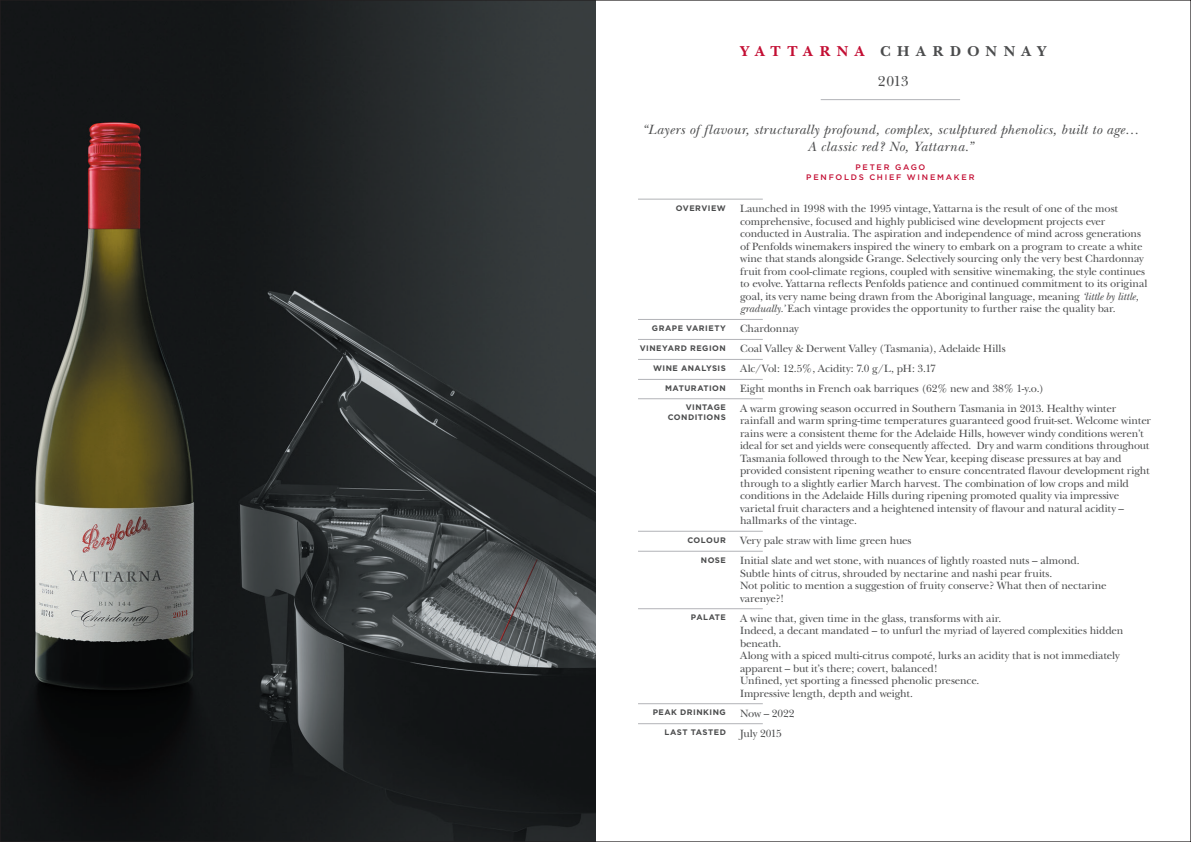
<style>
.page{position:relative;width:1191px;height:842px;background:#fff}
.page>*{position:absolute;margin:0;border:0;box-sizing:border-box;transform-origin:0 0}
.t1{font:700 15px/30px "New Baskerville";letter-spacing:.415em;color:#4b4c4d;text-align:center}
.t2{font:italic 14px/17px "New Baskerville";letter-spacing:.02em;color:#4b4c4d;text-align:center}
.t3{font:11px/12.5px "New Baskerville";letter-spacing:-.01em;color:#4b4c4d}
.t4{font:700 8px/10px "Gotham HTF";letter-spacing:.06em;color:#4b4c4d;text-align:right}
.t5{font:500 8px/10px "Gotham HTF";letter-spacing:.22em;color:#c30e33;text-align:center}
.s1{color:#c30e33}
.s2{font-weight:400}
.s3{font-style:italic}
</style>
<div class="page">
<img style="left:2px;top:2px;width:593px;height:838px">
<hr style="left:638px;top:199px;width:125px;height:1px;background:#b2b3b7">
<hr style="left:638px;top:319px;width:125px;height:1px;background:#b2b3b7">
<hr style="left:638px;top:339px;width:125px;height:1px;background:#b2b3b7">
<hr style="left:638px;top:359px;width:125px;height:1px;background:#b2b3b7">
<hr style="left:638px;top:379px;width:125px;height:1px;background:#b2b3b7">
<hr style="left:638px;top:398px;width:125px;height:1px;background:#b2b3b7">
<hr style="left:638px;top:531px;width:125px;height:1px;background:#b2b3b7">
<hr style="left:638px;top:551px;width:125px;height:1px;background:#b2b3b7">
<hr style="left:638px;top:608px;width:125px;height:1px;background:#b2b3b7">
<hr style="left:638px;top:703px;width:125px;height:1px;background:#b2b3b7">
<hr style="left:638px;top:723px;width:125px;height:1px;background:#b2b3b7">
<hr style="left:820px;top:99px;width:140px;height:1px;background:#b2b3b7">
<h1 class="t1" style="left:740px;top:37px;width:308px"><span class="s1">YATTARNA</span> CHARDONNAY<br><span class="s2">2013</span></h1>
<p class="t2" style="left:642px;top:121px;width:499px">“Layers of flavour, structurally profound, complex, sculptured phenolics, built to age…<br>A classic red? No, Yattarna.”</p>
<p class="t5" style="left:806px;top:162px;width:170px">PETER GAGO<br>PENFOLDS CHIEF WINEMAKER</p>
<p class="t4" style="left:676px;top:203px;width:52px">OVERVIEW</p>
<p class="t3" style="left:740px;top:203px;width:409px">Launched in 1998 with the 1995 vintage, Yattarna is the result of one of the most comprehensive, focused and highly publicised wine development projects ever conducted in Australia. The aspiration and independence of mind across generations of Penfolds winemakers inspired the winery to embark on a program to create a white wine that stands alongside Grange. Selectively sourcing only the very best Chardonnay fruit from cool-climate regions, coupled with sensitive winemaking, the style continues to evolve. Yattarna reflects Penfolds patience and continued commitment to its original goal, its very name being drawn from the Aboriginal language, meaning <span class="s3">‘little by little, gradually.’</span> Each vintage provides the opportunity to further raise the quality bar.</p>
<p class="t4" style="left:652px;top:323px;width:75px">GRAPE VARIETY</p>
<p class="t3" style="left:740px;top:323px;width:60px">Chardonnay</p>
<p class="t4" style="left:640px;top:343px;width:88px">VINEYARD REGION</p>
<p class="t3" style="left:740px;top:343px;width:267px">Coal Valley &amp; Derwent Valley (Tasmania), Adelaide Hills</p>
<p class="t4" style="left:653px;top:363px;width:74px">WINE ANALYSIS</p>
<p class="t3" style="left:740px;top:363px;width:197px">Alc/Vol: 12.5%, Acidity: 7.0 g/L, pH: 3.17</p>
<p class="t4" style="left:665px;top:383px;width:62px">MATURATION</p>
<p class="t3" style="left:740px;top:382px;width:305px">Eight months in French oak barriques (62% new and 38% 1-y.o.)</p>
<p class="t4" style="left:667px;top:402px;width:60px">VINTAGE<br>CONDITIONS</p>
<p class="t3" style="left:740px;top:402px;width:412px">A warm growing season occurred in Southern Tasmania in 2013. Healthy winter rainfall and warm spring-time temperatures guaranteed good fruit-set. Welcome winter rains were a consistent theme for the Adelaide Hills, however windy conditions weren’t ideal for set and yields were consequently affected. Dry and warm conditions throughout Tasmania followed through to the New Year, keeping disease pressures at bay and provided consistent ripening weather to ensure concentrated flavour development right through to a slightly earlier March harvest. The combination of low crops and mild conditions in the Adelaide Hills during ripening promoted quality via impressive varietal fruit characters and a heightened intensity of flavour and natural acidity – hallmarks of the vintage.</p>
<p class="t4" style="left:687px;top:535px;width:40px">COLOUR</p>
<p class="t3" style="left:740px;top:534px;width:173px">Very pale straw with lime green hues</p>
<p class="t4" style="left:701px;top:555px;width:27px">NOSE</p>
<p class="t3" style="left:740px;top:554px;width:368px">Initial slate and wet stone, with nuances of lightly roasted nuts – almond.<br>Subtle hints of citrus, shrouded by nectarine and nashi pear fruits.<br>Not politic to mention a suggestion of fruity conserve? What then of nectarine varenye?!</p>
<p class="t4" style="left:691px;top:612px;width:36px">PALATE</p>
<p class="t3" style="left:740px;top:612px;width:385px">A wine that, given time in the glass, transforms with air.<br>Indeed, a decant mandated – to unfurl the myriad of layered complexities hidden beneath.<br>Along with a spiced multi-citrus compoté, lurks an acidity that is not immediately apparent – but it’s there; covert, balanced!<br>Unfined, yet sporting a finessed phenolic presence.<br>Impressive length, depth and weight.</p>
<p class="t4" style="left:653px;top:707px;width:75px">PEAK DRINKING</p>
<p class="t3" style="left:740px;top:707px;width:56px">Now – 2022</p>
<p class="t4" style="left:664px;top:727px;width:63px">LAST TASTED</p>
<p class="t3" style="left:740px;top:727px;width:43px">July 2015</p>
</div>
